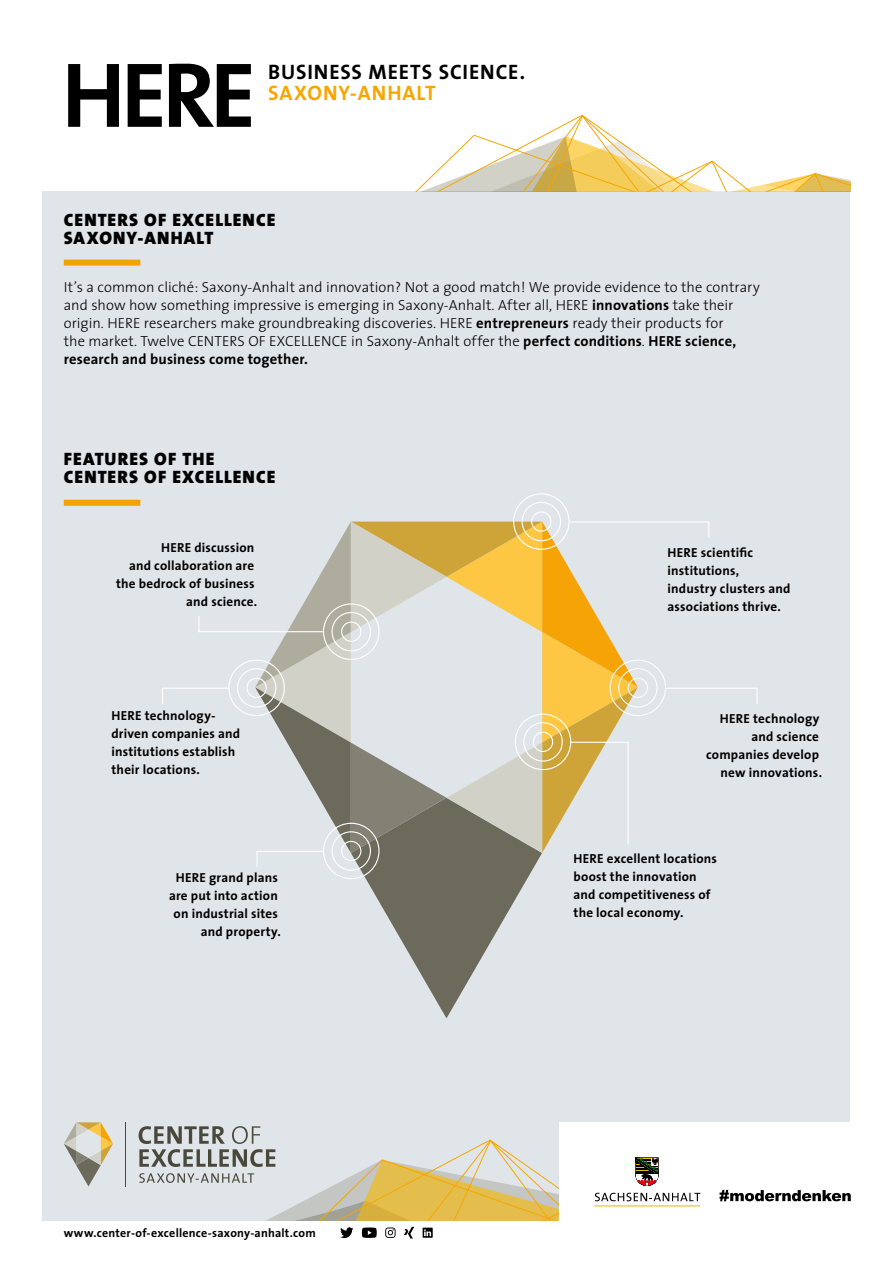
<style>
.page{position:relative;width:893px;height:1263px;background:#fff}
.page>*{position:absolute;margin:0;border:0;box-sizing:border-box;transform-origin:0 0}
.t1{font:700 93px "The Sans";color:#000}
.t2{font:700 21px "The Sans";letter-spacing:.045em;color:#000}
.t3{font:700 21px "The Sans";letter-spacing:.045em;color:#f7a600}
.t4{font:900 18px/18px "The Sans";letter-spacing:.06em;color:#000}
.t5{font:300 14.7px/18px "The Sans";color:#000}
.t6{font:700 13.2px/18px "The Sans";letter-spacing:.015em;color:#000;text-align:right}
.t7{font:700 12px "The Sans";letter-spacing:.02em;color:#000}
.s1{font-weight:700}
</style>
<div class="page">
<div style="left:43px;top:191px;width:807px;height:1029px;background:#e0e5e9"></div>
<svg style="left:416px;top:114px;width:434px;height:77px"></svg>
<div style="left:522px;top:502px;width:39px;height:39px;border:1px solid #fff;border-radius:50%"></div>
<div style="left:531px;top:511px;width:20px;height:21px;border:1px solid #fff;border-radius:50%"></div>
<svg style="left:162px;top:521px;width:596px;height:497px"></svg>
<div style="left:64px;top:260px;width:76px;height:6px;background:#f1a300"></div>
<div style="left:64px;top:500px;width:76px;height:6px;background:#f1a300"></div>
<svg style="left:64px;top:1122px;width:495px;height:98px"></svg>
<svg style="left:340px;top:1227px;width:13px;height:11px"></svg>
<svg style="left:362px;top:1227px;width:15px;height:11px"></svg>
<svg style="left:385px;top:1227px;width:11px;height:11px"></svg>
<svg style="left:404px;top:1227px;width:10px;height:11px"></svg>
<svg style="left:423px;top:1227px;width:10px;height:11px"></svg>
<div style="left:559px;top:1122px;width:325px;height:141px;background:#fff"></div>
<svg style="left:595px;top:1193px;width:105px;height:8px"></svg>
<hr style="left:594px;top:1205px;width:106px;height:1px;background:#e1b900">
<svg style="left:635px;top:1157px;width:24px;height:29px"></svg>
<svg style="left:719px;top:1190px;width:132px;height:11px"></svg>
<h1 class="t1" style="left:62px;top:18px;width:196px">HERE</h1>
<h2 class="t2" style="left:268px;top:54px;width:258px">BUSINESS MEETS SCIENCE.</h2>
<h2 class="t3" style="left:268px;top:75px;width:169px">SAXONY-ANHALT</h2>
<h3 class="t4" style="left:64px;top:210px;width:213px">CENTERS OF EXCELLENCE<br>SAXONY-ANHALT</h3>
<p class="t5" style="left:64px;top:278px;width:698px">It’s a common cliché: Saxony-Anhalt and innovation? Not a good match! We provide evidence to the contrary and show how something impressive is emerging in Saxony-Anhalt. After all, HERE <span class="s1">innovations</span> take their origin. HERE researchers make groundbreaking discoveries. HERE <span class="s1">entrepreneurs</span> ready their products for<br>the market. Twelve CENTERS OF EXCELLENCE in Saxony-Anhalt offer the <span class="s1">perfect conditions</span>. <span class="s1">HERE science, research and business come together.</span></p>
<h3 class="t4" style="left:64px;top:450px;width:213px">FEATURES OF THE<br>CENTERS OF EXCELLENCE</h3>
<p class="t6" style="left:116px;top:538px;width:143px">HERE discussion<br>and collaboration are the bedrock of business and science.</p>
<p class="t6" style="left:668px;top:543px;width:124px;text-align:left">HERE scientific institutions, industry clusters and associations thrive.</p>
<p class="t6" style="left:111px;top:706px;width:130px;text-align:left">HERE technology&shy;driven companies and institutions establish their locations.</p>
<p class="t6" style="left:169px;top:868px;width:113px">HERE grand plans are put into action on industrial sites and property.</p>
<p class="t7" style="left:64px;top:1223px;width:253px">www.center-of-excellence-saxony-anhalt.com</p>
<p class="t6" style="left:706px;top:709px;width:117px">HERE technology and science companies develop new innovations.</p>
<p class="t6" style="left:573px;top:849px;width:145px;text-align:left">HERE excellent locations boost the innovation and competitiveness of the local economy.</p>
</div>
